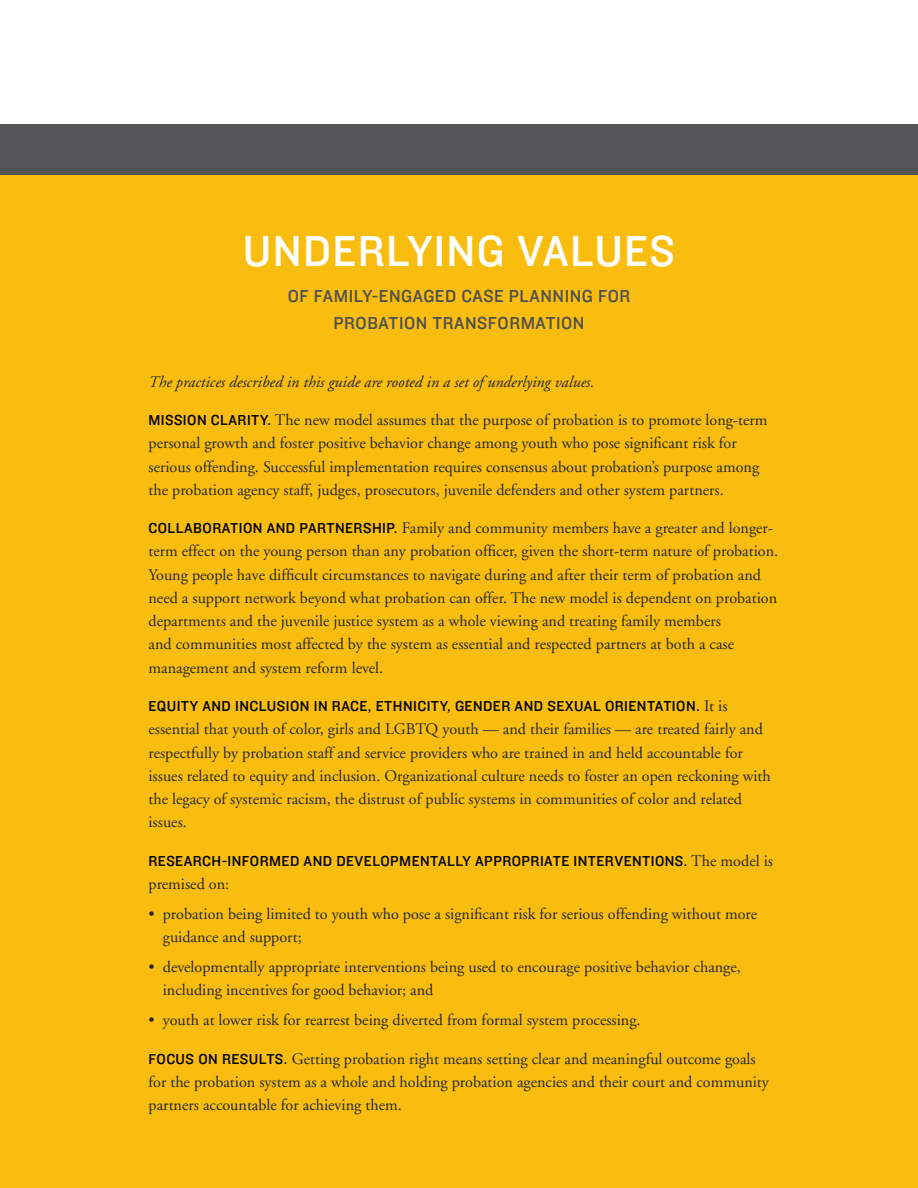
<style>
.page{position:relative;width:918px;height:1188px;background:#fff}
.page>*{position:absolute;margin:0;border:0;box-sizing:border-box;transform-origin:0 0}
.t1{font:45px "Knockout HTF31 Junior Middlewt";letter-spacing:.03em;color:#fff}
.t2{font:18px/27px "Knockout HTF31 Junior Middlewt";letter-spacing:.03em;color:#4f4f51;text-align:center}
.t3{font:16.2px/23.2px "Adobe Garamond";color:#292829}
.t4{font:italic 16.2px "Adobe Garamond";color:#292829}
.t5{font:15px "Knockout HTF31 Junior Middlewt";letter-spacing:.03em;color:#000}
.s1{font-family:"Knockout HTF31 Junior Middlewt";font-size:15px;color:#000}
.s2{font-family:"Adobe Garamond";font-size:16.2px;color:#292829}
</style>
<div class="page">
<div style="left:0;top:141px;width:918px;height:1047px;background:#f8bd0e"></div>
<div style="left:0;top:124px;width:918px;height:50px;background:#545456"></div>
<h1 class="t1" style="left:243px;top:227px;width:434px">UNDERLYING VALUES</h1>
<p class="t2" style="left:288px;top:283px;width:344px">OF FAMILY-ENGAGED CASE PLANNING FOR<br>PROBATION TRANSFORMATION</p>
<p class="t4" style="left:148px;top:373px;width:448px">The practices described in this guide are rooted in a set of underlying values.</p>
<p class="t3" style="left:148px;top:409px;width:621px"><span class="s1">MISSION CLARITY.</span> The new model assumes that the purpose of probation is to promote long-term personal growth and foster positive behavior change among youth who pose significant risk for serious offending. Successful implementation requires consensus about probation’s purpose among the probation agency staff, judges, prosecutors, juvenile defenders and other system partners.</p>
<p class="t3" style="left:148px;top:517px;width:631px"><span class="s1">COLLABORATION AND PARTNERSHIP.</span> Family and community members have a greater and longer&shy;term effect on the young person than any probation officer, given the short-term nature of probation.<br>Young people have difficult circumstances to navigate during and after their term of probation and need a support network beyond what probation can offer. The new model is dependent on probation departments and the juvenile justice system as a whole viewing and treating family members<br>and communities most affected by the system as essential and respected partners at both a case management and system reform level.</p>
<p class="t5" style="left:148px;top:698px;width:581px">EQUITY AND INCLUSION IN RACE, ETHNICITY, GENDER AND SEXUAL ORIENTATION. <span class="s2">It is</span></p>
<p class="t3" style="left:148px;top:718px;width:624px">essential that youth of color, girls and LGBTQ youth — and their families — are treated fairly and respectfully by probation staff and service providers who are trained in and held accountable for issues related to equity and inclusion. Organizational culture needs to foster an open reckoning with the legacy of systemic racism, the distrust of public systems in communities of color and related issues.</p>
<p class="t5" style="left:148px;top:853px;width:626px">RESEARCH-INFORMED AND DEVELOPMENTALLY APPROPRIATE INTERVENTIONS. <span class="s2">The model is</span></p>
<p class="t3" style="left:148px;top:873px;width:82px">premised on:</p>
<p class="t3" style="left:163px;top:903px;width:596px;text-indent:-14px">• probation being limited to youth who pose a significant risk for serious offending without more guidance and support;</p>
<p class="t3" style="left:163px;top:956px;width:580px;text-indent:-14px">• developmentally appropriate interventions being used to encourage positive behavior change, including incentives for good behavior; and</p>
<p class="t3" style="left:148px;top:1009px;width:494px">• youth at lower risk for rearrest being diverted from formal system processing.</p>
<p class="t3" style="left:148px;top:1047px;width:622px"><span class="s1">FOCUS ON RESULTS.</span> Getting probation right means setting clear and meaningful outcome goals for the probation system as a whole and holding probation agencies and their court and community partners accountable for achieving them.</p>
</div>
